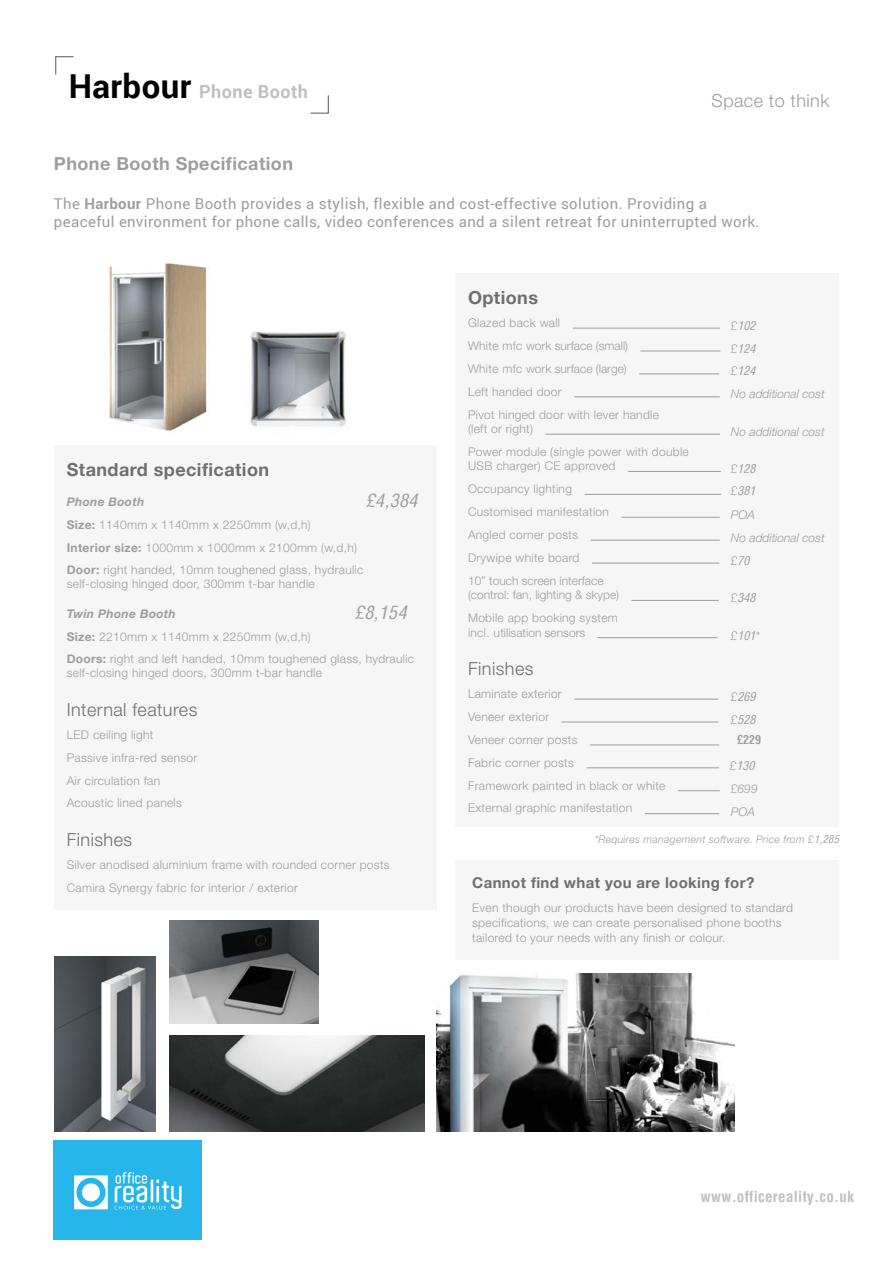
<style>
.page{position:relative;width:893px;height:1263px;background:#fff}
.page>*{position:absolute;margin:0;border:0;box-sizing:border-box;transform-origin:0 0}
.t1{font:300 18px "Helvetica Neue LT Std";letter-spacing:.025em;color:#706f6f}
.t2{font:700 18px "Helvetica Neue";letter-spacing:.025em;color:#706f6f}
.t3{font:700 18px "Helvetica Neue LT Std";letter-spacing:.025em;color:#9d9d9c}
.t4{font:700 18px "Roboto";letter-spacing:.025em;color:#bfbfbf}
.t5{font:300 18px "Helvetica Neue LT Std";letter-spacing:.025em;color:#9d9d9c}
.t6{font:italic condensed 18px "Helvetica";letter-spacing:.025em;color:#9d9d9c}
.t7{font:15px/18px "Roboto";letter-spacing:.025em;color:#9d9d9c}
.t8{font:700 15px "Helvetica Neue LT Std";letter-spacing:.025em;color:#706f6f}
.t9{font:700 condensed 15px "Helvetica";letter-spacing:.02em;color:#bfbfbf}
.t10{font:300 12px/23px "Helvetica Neue LT Std";letter-spacing:.025em;color:#9d9d9c}
.t11{font:300 12px/23px "Helvetica Neue LT Std";color:#9d9d9c}
.t12{font:italic 300 12px/23px "Helvetica Neue LT Std";color:#9d9d9c}
.t13{font:italic condensed 12px/23px "Helvetica";color:#9d9d9c}
.t14{font:italic 700 12px "Helvetica Neue LT Std";letter-spacing:.025em;color:#9d9d9c}
.t15{font:700 condensed 12px/26.1px "Helvetica";color:#9d9d9c}
.t16{font:italic 300 10.5px "Helvetica Neue LT Std";letter-spacing:.025em;color:#9d9d9c}
.s1{font-size:33px;color:#000}
.s2{font-weight:700}
.s3{font-family:"Helvetica Neue";font-weight:700}
.s4{font-family:"Helvetica Neue LT Std";font-weight:300;font-stretch:normal}
.s5{font-family:"Helvetica Neue LT Std";font-weight:300;font-style:italic;font-stretch:normal}
.s6{font-weight:400;font-style:italic}
.s7{font-family:"Helvetica";font-weight:400;font-stretch:condensed}
</style>
<div class="page">
<div style="left:54px;top:446px;width:382px;height:464px;background:#f6f6f6"></div>
<div style="left:455px;top:274px;width:384px;height:553px;background:#f6f6f6"></div>
<img style="left:109px;top:263px;width:101px;height:168px">
<img style="left:250px;top:331px;width:96px;height:96px">
<img style="left:170px;top:1035px;width:254px;height:97px">
<img style="left:54px;top:957px;width:102px;height:175px">
<img style="left:436px;top:973px;width:298px;height:159px">
<img style="left:170px;top:921px;width:149px;height:102px">
<hr style="left:573px;top:328px;width:147px;height:1px;background:#9d9d9c">
<hr style="left:640px;top:351px;width:80px;height:1px;background:#9d9d9c">
<hr style="left:639px;top:374px;width:80px;height:1px;background:#9d9d9c">
<hr style="left:574px;top:396px;width:146px;height:1px;background:#9d9d9c">
<hr style="left:545px;top:434px;width:175px;height:1px;background:#9d9d9c">
<hr style="left:628px;top:471px;width:93px;height:1px;background:#9d9d9c">
<hr style="left:585px;top:494px;width:136px;height:1px;background:#9d9d9c">
<hr style="left:622px;top:517px;width:98px;height:1px;background:#9d9d9c">
<hr style="left:591px;top:540px;width:129px;height:1px;background:#9d9d9c">
<hr style="left:592px;top:563px;width:127px;height:1px;background:#9d9d9c">
<hr style="left:631px;top:600px;width:88px;height:1px;background:#9d9d9c">
<hr style="left:598px;top:637px;width:120px;height:1px;background:#9d9d9c">
<hr style="left:574px;top:699px;width:144px;height:1px;background:#9d9d9c">
<hr style="left:562px;top:722px;width:156px;height:1px;background:#9d9d9c">
<hr style="left:590px;top:745px;width:129px;height:1px;background:#9d9d9c">
<hr style="left:586px;top:767px;width:133px;height:1px;background:#9d9d9c">
<hr style="left:678px;top:790px;width:42px;height:1px;background:#9d9d9c">
<hr style="left:645px;top:813px;width:74px;height:1px;background:#9d9d9c">
<svg style="left:55px;top:56px;width:274px;height:58px"></svg>
<div style="left:455px;top:860px;width:384px;height:100px;background:#f6f6f6"></div>
<img style="left:54px;top:1140px;width:147px;height:99px">
<h1 class="t4" style="left:69px;top:79px;width:241px"><span class="s1">Harbour</span> Phone Booth</h1>
<h1 class="t5" style="left:711px;top:89px;width:119px">Space to think</h1>
<h1 class="t3" style="left:54px;top:153px;width:241px">Phone Booth Specification</h1>
<p class="t7" style="left:54px;top:194px;width:707px">The <span class="s2">Harbour</span> Phone Booth provides a stylish, flexible and cost-effective solution. Providing a peaceful environment for phone calls, video conferences and a silent retreat for uninterrupted work.</p>
<h1 class="t2" style="left:67px;top:459px;width:204px">Standard specification</h1>
<p class="t14" style="left:67px;top:495px;width:79px">Phone Booth</p>
<h1 class="t6" style="left:366px;top:489px;width:53px">£4,384</h1>
<p class="t10" style="left:67px;top:513px;width:292px"><span class="s3">Size:</span> 1140mm x 1140mm x 2250mm (w,d,h)<br><span class="s3">Interior size:</span> 1000mm x 1000mm x 2100mm (w,d,h)</p>
<p class="t10" style="left:67px;top:562px;width:298px;line-height:14.4px"><span class="s3">Door:</span> right handed, 10mm toughened glass, hydraulic self-closing hinged door, 300mm t-bar handle</p>
<p class="t14" style="left:67px;top:607px;width:111px">Twin Phone Booth</p>
<h1 class="t6" style="left:355px;top:601px;width:53px">£8,154</h1>
<p class="t10" style="left:67px;top:626px;width:349px;line-height:21.6px"><span class="s3">Size:</span> 2210mm x 1140mm x 2250mm (w,d,h)<br><span class="s3">Doors:</span> right and left handed, 10mm toughened glass, hydraulic</p>
<p class="t10" style="left:67px;top:661px;width:257px">self-closing hinged doors, 300mm t-bar handle</p>
<h1 class="t1" style="left:67px;top:698px;width:132px">Internal features</h1>
<p class="t10" style="left:67px;top:723px;width:132px">LED ceiling light<br>Passive infra-red sensor<br>Air circulation fan<br>Acoustic lined panels</p>
<h1 class="t1" style="left:67px;top:829px;width:67px">Finishes</h1>
<p class="t10" style="left:67px;top:853px;width:324px">Silver anodised aluminium frame with rounded corner posts<br>Camira Synergy fabric for interior / exterior</p>
<h1 class="t2" style="left:468px;top:286px;width:72px">Options</h1>
<p class="t10" style="left:468px;top:311px;width:192px">Glazed back wall<br>White mfc work surface (small)<br>White mfc work surface (large)<br>Left handed door<br>Pivot hinged door with lever handle</p>
<p class="t10" style="left:468px;top:417px;width:222px">(left or right)<br>Power module (single power with double</p>
<p class="t10" style="left:468px;top:454px;width:149px">USB charger) CE approved<br>Occupancy lighting<br>Customised manifestation<br>Angled corner posts<br>Drywipe white board<br>10” touch screen interface</p>
<p class="t11" style="left:468px;top:583px;width:153px">(control: fan, lighting &amp; skype)<br>Mobile app booking system</p>
<p class="t11" style="left:468px;top:620px;width:119px">incl. utilisation sensors</p>
<h1 class="t1" style="left:468px;top:658px;width:67px">Finishes</h1>
<p class="t10" style="left:468px;top:682px;width:199px">Laminate exterior<br>Veneer exterior<br>Veneer corner posts<br>Fabric corner posts<br>Framework painted in black or white<br>External graphic manifestation</p>
<p class="t13" style="left:731px;top:314px;width:26px;text-align:justify"><span class="s4">£</span>102 <span class="s4">£</span>124 <span class="s4">£</span>124</p>
<p class="t12" style="left:731px;top:382px;width:95px">No additional cost</p>
<p class="t12" style="left:731px;top:420px;width:95px">No additional cost</p>
<p class="t13" style="left:731px;top:457px;width:26px;line-height:22.2px"><span class="s4">£</span>128 <span class="s4">£</span>381</p>
<p class="t12" style="left:731px;top:503px;width:95px">POA<br>No additional cost</p>
<p class="t13" style="left:731px;top:549px;width:20px"><span class="s4">£</span>70</p>
<p class="t13" style="left:731px;top:586px;width:26px"><span class="s4">£</span>348</p>
<p class="t13" style="left:731px;top:624px;width:30px"><span class="s4">£</span>101<span class="s4">*</span></p>
<p class="t13" style="left:731px;top:685px;width:26px"><span class="s4">£</span>269 <span class="s4">£</span>528</p>
<p class="t15" style="left:730px;top:726px;width:33px;text-indent:7px">£229 <span class="s5">£</span><span class="s6">130</span></p>
<p class="t12" style="left:731px;top:777px;width:28px">£699<br>POA</p>
<p class="t16" style="left:595px;top:833px;width:246px">*Requires management software. Price from £<span class="s7">1,285</span></p>
<p class="t8" style="left:472px;top:873px;width:284px">Cannot find what you are looking for?</p>
<p class="t10" style="left:472px;top:900px;width:322px;line-height:15px">Even though our products have been designed to standard specifications, we can create personalised phone booths tailored to your needs with any finish or colour.</p>
<p class="t9" style="left:701px;top:1187px;width:155px">www.officereality.co.uk</p>
</div>
